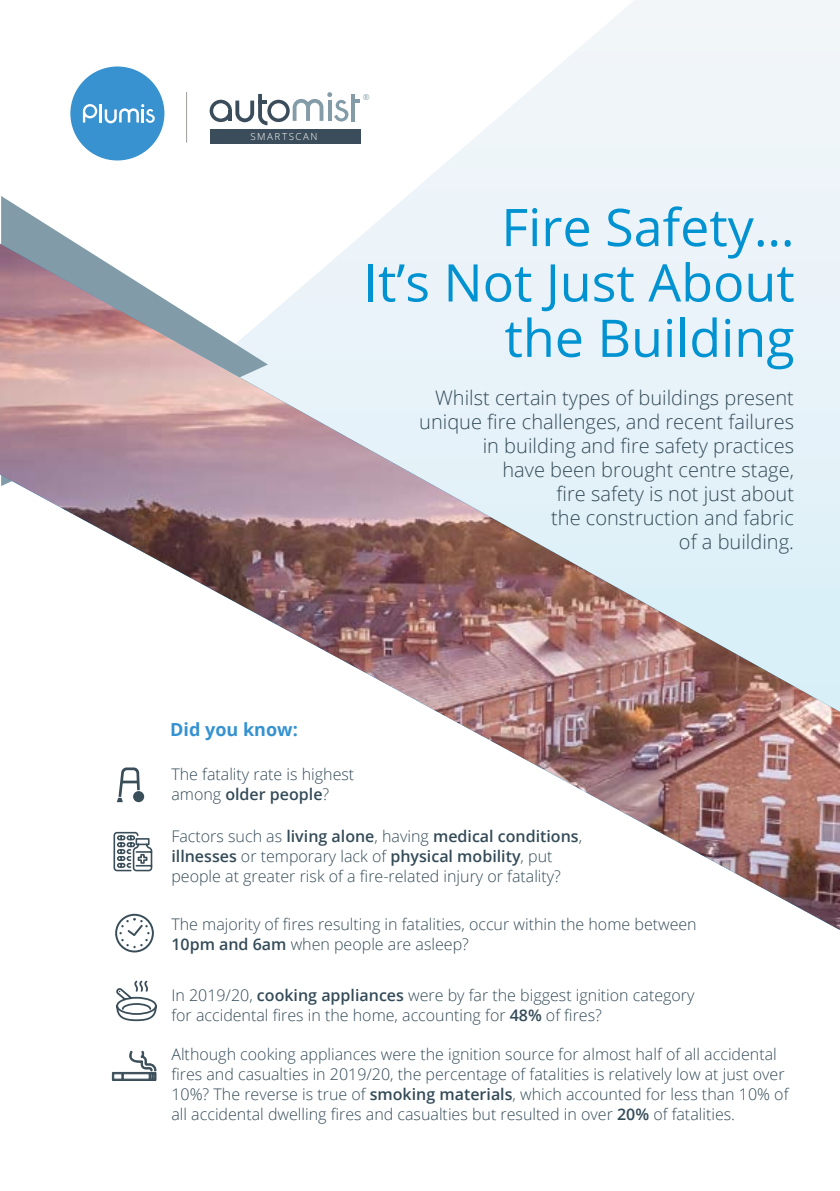
<style>
.page{position:relative;width:840px;height:1191px;background:#fff}
.page>*{position:absolute;margin:0;border:0;box-sizing:border-box;transform-origin:0 0}
.t1{font:52px/55.4px "Open Sans";color:#0092d1;text-align:right}
.t2{font:300 20px/24px "Open Sans";color:#344b58;text-align:right}
.t3{font:700 18px "Open Sans";color:#3592d0}
.t4{font:300 16px/20px "Open Sans";color:#344b58}
.t5{font:300 9.8px "Open Sans";letter-spacing:.16em;color:#fff}
.t6{font:8.2px "Open Sans";color:#839ca8}
.s1{font-weight:600}
</style>
<div class="page">
<hr style="left:186px;top:92px;width:1px;height:51px;background:#9d9d9c">
<svg style="left:210px;top:0;width:629px;height:244px"></svg>
<svg style="left:115px;top:930px;width:39px;height:22px"></svg>
<svg style="left:116px;top:980px;width:41px;height:42px"></svg>
<svg style="left:112px;top:1051px;width:44px;height:29px"></svg>
<div style="left:70px;top:66px;width:94px;height:94px;background:#3892d0;border-radius:50%"></div>
<hr style="left:99px;top:104px;width:3px;height:19px;background:#fff">
<svg style="left:105px;top:104px;width:50px;height:19px"></svg>
<svg style="left:83px;top:104px;width:14px;height:19px"></svg>
<svg style="left:1px;top:196px;width:267px;height:48px"></svg>
<img style="left:0;top:244px;width:839px;height:686px">
<p class="t5" style="left:250px;top:130px;width:69px">SMARTSCAN</p>
<p class="t6" style="left:362px;top:91px;width:8px">®</p>
<h1 class="t1" style="left:363px;top:198px;width:432px">Fire Safety…<br>It’s Not Just About the Building</h1>
<p class="t2" style="left:419px;top:385px;width:376px">Whilst certain types of buildings present unique fire challenges, and recent failures in building and fire safety practices<br>have been brought centre stage,<br>fire safety is not just about<br>the construction and fabric<br>of a building.</p>
<p class="t3" style="left:170px;top:716px;width:129px">Did you know:</p>
<p class="t4" style="left:171px;top:764px;width:184px">The fatality rate is highest among <span class="s1">older people</span>?</p>
<p class="t4" style="left:171px;top:825px;width:412px">Factors such as <span class="s1">living alone</span>, having <span class="s1">medical conditions</span>, <span class="s1">illnesses</span> or temporary lack of <span class="s1">physical mobility</span>, put people at greater risk of a fire-related injury or fatality?</p>
<p class="t4" style="left:171px;top:913px;width:526px">The majority of fires resulting in fatalities, occur within the home between<br><span class="s1">10pm and 6am</span> when people are asleep?</p>
<p class="t4" style="left:171px;top:984px;width:524px">In 2019/20, <span class="s1">cooking appliances</span> were by far the biggest ignition category for accidental fires in the home, accounting for <span class="s1">48%</span> of fires?</p>
<p class="t4" style="left:171px;top:1043px;width:618px">Although cooking appliances were the ignition source for almost half of all accidental fires and casualties in 2019/20, the percentage of fatalities is relatively low at just over 10%? The reverse is true of <span class="s1">smoking materials</span>, which accounted for less than 10% of all accidental dwelling fires and casualties but resulted in over <span class="s1">20%</span> of fatalities.</p>
</div>
